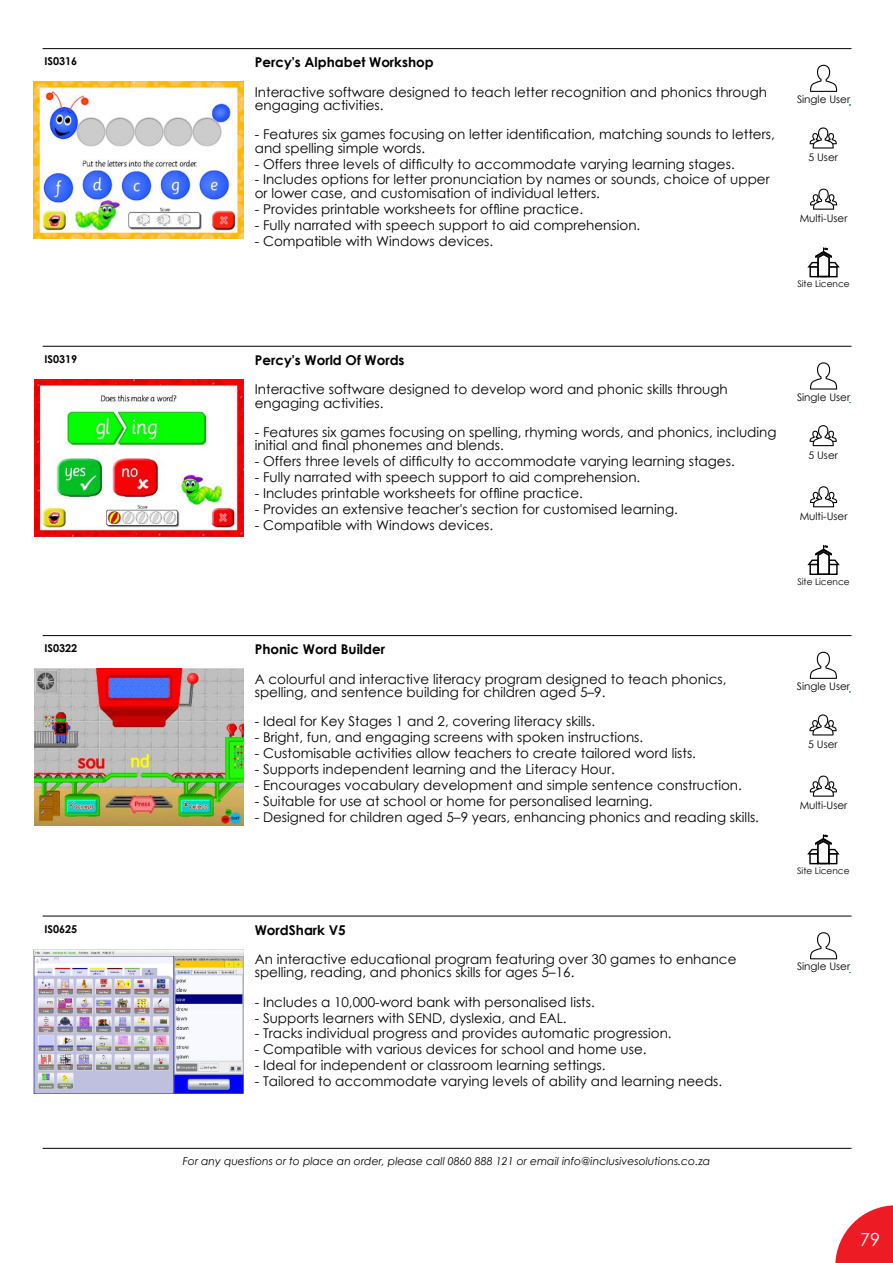
<style>
.page{position:relative;width:893px;height:1263px;background:#fff}
.page>*{position:absolute;margin:0;border:0;box-sizing:border-box;transform-origin:0 0}
.t1{font:18px "Century Gothic";color:#fff}
.t2{font:13.5px "Century Gothic";color:#000}
.t3{font:700 13.5px "Century Gothic";color:#000}
.t4{font:italic 10.8px "Century Gothic";color:#000}
.t5{font:700 10.8px "Century Gothic";color:#000}
.t6{font:10.35px "Century Gothic";color:#000}
.t7{font:9px "Century Gothic";color:#000}
</style>
<div class="page">
<hr style="left:43px;top:48px;width:808px;height:1px;background:#000">
<img style="left:34px;top:82px;width:210px;height:157px">
<svg style="left:810px;top:65px;width:27px;height:27px"></svg>
<svg style="left:810px;top:127px;width:27px;height:22px"></svg>
<svg style="left:810px;top:189px;width:27px;height:21px"></svg>
<svg style="left:807px;top:247px;width:33px;height:31px"></svg>
<hr style="left:43px;top:346px;width:808px;height:1px;background:#000">
<img style="left:35px;top:379px;width:209px;height:157px">
<svg style="left:810px;top:362px;width:27px;height:28px"></svg>
<svg style="left:810px;top:425px;width:27px;height:21px"></svg>
<svg style="left:810px;top:486px;width:27px;height:21px"></svg>
<svg style="left:807px;top:545px;width:33px;height:30px"></svg>
<hr style="left:43px;top:635px;width:808px;height:1px;background:#000">
<img style="left:35px;top:669px;width:209px;height:157px">
<svg style="left:810px;top:652px;width:27px;height:27px"></svg>
<svg style="left:809px;top:714px;width:28px;height:21px"></svg>
<svg style="left:810px;top:776px;width:27px;height:21px"></svg>
<svg style="left:807px;top:834px;width:33px;height:31px"></svg>
<svg style="left:810px;top:932px;width:27px;height:27px"></svg>
<hr style="left:43px;top:916px;width:808px;height:1px;background:#000">
<img style="left:34px;top:949px;width:210px;height:144px">
<hr style="left:43px;top:1148px;width:808px;height:1px;background:#000">
<svg style="left:835px;top:1205px;width:58px;height:58px"></svg>
<p class="t5" style="left:44px;top:57px;width:34px">IS0316</p>
<p class="t3" style="left:255px;top:57px;width:180px">Percy's Alphabet Workshop</p>
<p class="t2" style="left:255px;top:86px;width:514px">Interactive software designed to teach letter recognition and phonics through</p>
<p class="t2" style="left:255px;top:100px;width:130px">engaging activities.</p>
<p class="t2" style="left:255px;top:129px;width:521px">- Features six games focusing on letter identification, matching sounds to letters,</p>
<p class="t2" style="left:255px;top:143px;width:172px">and spelling simple words.</p>
<p class="t2" style="left:255px;top:158px;width:481px">- Offers three levels of difficulty to accommodate varying learning stages.</p>
<p class="t2" style="left:255px;top:174px;width:516px">- Includes options for letter pronunciation by names or sounds, choice of upper</p>
<p class="t2" style="left:255px;top:188px;width:347px">or lower case, and customisation of individual letters.</p>
<p class="t2" style="left:255px;top:204px;width:330px">- Provides printable worksheets for offline practice.</p>
<p class="t2" style="left:255px;top:220px;width:387px">- Fully narrated with speech support to aid comprehension.</p>
<p class="t2" style="left:255px;top:236px;width:240px">- Compatible with Windows devices.</p>
<p class="t6" style="left:797px;top:95px;width:55px">Single User</p>
<p class="t6" style="left:808px;top:153px;width:31px">5 User</p>
<p class="t6" style="left:800px;top:215px;width:49px">Multi-User</p>
<p class="t7" style="left:797px;top:280px;width:54px">Site Licence</p>
<p class="t5" style="left:44px;top:355px;width:34px">IS0319</p>
<p class="t3" style="left:255px;top:355px;width:151px">Percy's World Of Words</p>
<p class="t2" style="left:255px;top:384px;width:474px">Interactive software designed to develop word and phonic skills through</p>
<p class="t2" style="left:255px;top:398px;width:130px">engaging activities.</p>
<p class="t2" style="left:255px;top:427px;width:523px">- Features six games focusing on spelling, rhyming words, and phonics, including</p>
<p class="t2" style="left:255px;top:440px;width:251px">initial and final phonemes and blends.</p>
<p class="t2" style="left:255px;top:456px;width:481px">- Offers three levels of difficulty to accommodate varying learning stages.</p>
<p class="t2" style="left:255px;top:472px;width:387px">- Fully narrated with speech support to aid comprehension.</p>
<p class="t2" style="left:255px;top:488px;width:330px">- Includes printable worksheets for offline practice.</p>
<p class="t2" style="left:255px;top:504px;width:425px">- Provides an extensive teacher's section for customised learning.</p>
<p class="t2" style="left:255px;top:520px;width:240px">- Compatible with Windows devices.</p>
<p class="t6" style="left:797px;top:393px;width:55px">Single User</p>
<p class="t6" style="left:808px;top:451px;width:31px">5 User</p>
<p class="t6" style="left:800px;top:512px;width:49px">Multi-User</p>
<p class="t7" style="left:797px;top:578px;width:54px">Site Licence</p>
<p class="t5" style="left:44px;top:644px;width:34px">IS0322</p>
<p class="t3" style="left:255px;top:644px;width:132px">Phonic Word Builder</p>
<p class="t2" style="left:255px;top:673px;width:473px">A colourful and interactive literacy program designed to teach phonics,</p>
<p class="t2" style="left:255px;top:687px;width:352px">spelling, and sentence building for children aged 5–9.</p>
<p class="t2" style="left:255px;top:716px;width:342px">- Ideal for Key Stages 1 and 2, covering literacy skills.</p>
<p class="t2" style="left:255px;top:732px;width:390px">- Bright, fun, and engaging screens with spoken instructions.</p>
<p class="t2" style="left:255px;top:748px;width:443px">- Customisable activities allow teachers to create tailored word lists.</p>
<p class="t2" style="left:255px;top:764px;width:362px">- Supports independent learning and the Literacy Hour.</p>
<p class="t2" style="left:255px;top:780px;width:489px">- Encourages vocabulary development and simple sentence construction.</p>
<p class="t2" style="left:255px;top:795px;width:399px">- Suitable for use at school or home for personalised learning.</p>
<p class="t2" style="left:255px;top:811px;width:506px">- Designed for children aged 5–9 years, enhancing phonics and reading skills.</p>
<p class="t5" style="left:44px;top:925px;width:34px">IS0625</p>
<p class="t3" style="left:255px;top:925px;width:93px">WordShark V5</p>
<p class="t2" style="left:255px;top:954px;width:483px">An interactive educational program featuring over 30 games to enhance</p>
<p class="t2" style="left:255px;top:967px;width:321px">spelling, reading, and phonics skills for ages 5–16.</p>
<p class="t2" style="left:255px;top:996px;width:342px">- Includes a 10,000-word bank with personalised lists.</p>
<p class="t2" style="left:255px;top:1012px;width:313px">- Supports learners with SEND, dyslexia, and EAL.</p>
<p class="t2" style="left:255px;top:1028px;width:418px">- Tracks individual progress and provides automatic progression.</p>
<p class="t2" style="left:255px;top:1044px;width:393px">- Compatible with various devices for school and home use.</p>
<p class="t2" style="left:255px;top:1060px;width:352px">- Ideal for independent or classroom learning settings.</p>
<p class="t2" style="left:255px;top:1076px;width:469px">- Tailored to accommodate varying levels of ability and learning needs.</p>
<p class="t6" style="left:797px;top:682px;width:55px">Single User</p>
<p class="t6" style="left:808px;top:740px;width:31px">5 User</p>
<p class="t6" style="left:799px;top:801px;width:49px">Multi-User</p>
<p class="t7" style="left:797px;top:867px;width:54px">Site Licence</p>
<p class="t6" style="left:797px;top:963px;width:55px">Single User</p>
<p class="t4" style="left:183px;top:1157px;width:529px">For any questions or to place an order, please call 0860 888 121 or email info@inclusivesolutions.co.za</p>
<h1 class="t1" style="left:860px;top:1227px;width:21px">79</h1>
</div>
